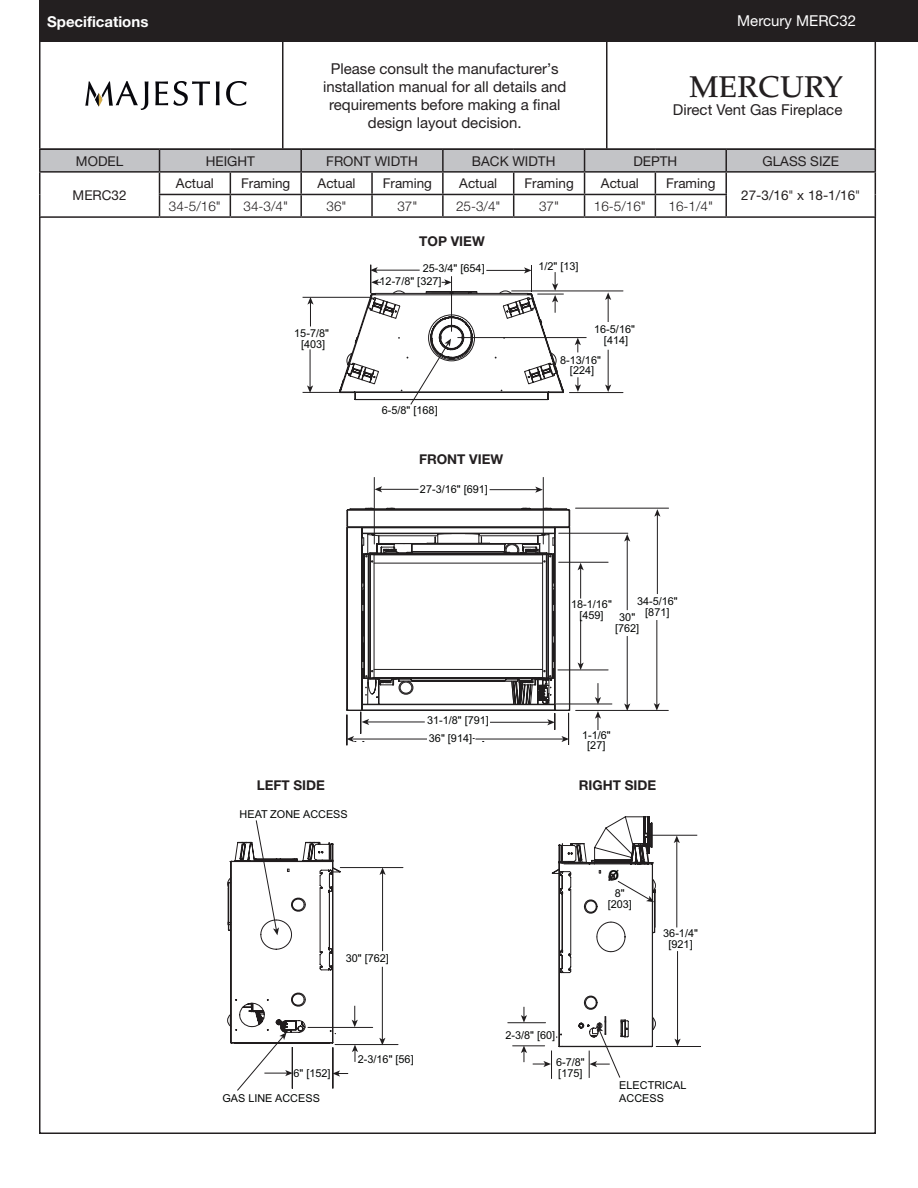
<style>
.page{position:relative;width:918px;height:1188px;background:#fff}
.page>*{position:absolute;margin:0;border:0;box-sizing:border-box;transform-origin:0 0}
.t1{font:500 30px "Palatino LT Std";color:#231f20}
.t2{font:15px/18px "Helvetica Neue";color:#231f20;text-align:center}
.t3{font:700 15px "Helvetica Neue";color:#fff}
.t4{font:15px "Helvetica Neue";color:#fff}
.t5{font:700 13.65px "Arial";color:#040605}
.t6{font:13.5px "Helvetica Neue";color:#231f20}
.t7{font:300 13.5px "Helvetica Neue";color:#231f20}
.t8{font:700 13.5px "Helvetica Neue";color:#231f20}
.t9{font:10.95px/10.9px "Arial";color:#040605;text-align:center}
.s1{font-weight:300}
</style>
<div class="page">
<div style="left:39px;top:0;width:879px;height:42px;background:#231f20"></div>
<hr style="left:39px;top:42px;width:1px;height:106px;background:#231f20">
<hr style="left:282px;top:42px;width:2px;height:106px;background:#231f20">
<hr style="left:606px;top:42px;width:2px;height:106px;background:#231f20">
<hr style="left:875px;top:42px;width:1px;height:106px;background:#231f20">
<svg style="left:155px;top:81px;width:55px;height:25px"></svg>
<svg style="left:216px;top:81px;width:4px;height:24px"></svg>
<svg style="left:226px;top:81px;width:21px;height:25px"></svg>
<svg style="left:85px;top:81px;width:63px;height:29px"></svg>
<hr style="left:39px;top:216px;width:121px;height:2px;background:#231f20">
<hr style="left:160px;top:216px;width:70px;height:2px;background:#231f20">
<hr style="left:230px;top:216px;width:71px;height:2px;background:#231f20">
<hr style="left:301px;top:216px;width:71px;height:2px;background:#231f20">
<hr style="left:372px;top:216px;width:71px;height:2px;background:#231f20">
<hr style="left:443px;top:216px;width:71px;height:2px;background:#231f20">
<hr style="left:514px;top:216px;width:71px;height:2px;background:#231f20">
<hr style="left:585px;top:216px;width:70px;height:2px;background:#231f20">
<hr style="left:655px;top:216px;width:71px;height:2px;background:#231f20">
<hr style="left:726px;top:216px;width:150px;height:2px;background:#231f20">
<hr style="left:39px;top:148px;width:121px;height:2px;background:#231f20">
<hr style="left:160px;top:148px;width:70px;height:2px;background:#231f20">
<hr style="left:230px;top:148px;width:71px;height:2px;background:#231f20">
<hr style="left:301px;top:148px;width:71px;height:2px;background:#231f20">
<hr style="left:372px;top:148px;width:71px;height:2px;background:#231f20">
<hr style="left:443px;top:148px;width:71px;height:2px;background:#231f20">
<hr style="left:514px;top:148px;width:71px;height:2px;background:#231f20">
<hr style="left:585px;top:148px;width:70px;height:2px;background:#231f20">
<hr style="left:655px;top:148px;width:71px;height:2px;background:#231f20">
<hr style="left:726px;top:148px;width:150px;height:2px;background:#231f20">
<svg style="left:39px;top:149px;width:837px;height:68px"></svg>
<hr style="left:39px;top:171px;width:121px;height:2px;background:#231f20">
<hr style="left:160px;top:171px;width:70px;height:2px;background:#231f20">
<hr style="left:230px;top:171px;width:71px;height:2px;background:#231f20">
<hr style="left:301px;top:171px;width:71px;height:2px;background:#231f20">
<hr style="left:372px;top:171px;width:71px;height:2px;background:#231f20">
<hr style="left:443px;top:171px;width:71px;height:2px;background:#231f20">
<hr style="left:514px;top:171px;width:71px;height:2px;background:#231f20">
<hr style="left:585px;top:171px;width:70px;height:2px;background:#231f20">
<hr style="left:655px;top:171px;width:71px;height:2px;background:#231f20">
<hr style="left:726px;top:171px;width:150px;height:2px;background:#231f20">
<hr style="left:310px;top:349px;width:1px;height:39px;background:#201d1e">
<svg style="left:307px;top:385px;width:6px;height:7px"></svg>
<svg style="left:307px;top:298px;width:7px;height:28px"></svg>
<hr style="left:303px;top:392px;width:36px;height:1px;background:#201d1e">
<hr style="left:303px;top:297px;width:69px;height:1px;background:#201d1e">
<svg style="left:339px;top:265px;width:285px;height:140px"></svg>
<svg style="left:358px;top:867px;width:46px;height:178px"></svg>
<hr style="left:568px;top:713px;width:1px;height:32px;background:#201d1e">
<hr style="left:347px;top:715px;width:1px;height:30px;background:#201d1e">
<hr style="left:657px;top:514px;width:1px;height:80px;background:#201d1e">
<svg style="left:654px;top:509px;width:6px;height:8px"></svg>
<hr style="left:656px;top:620px;width:1px;height:85px;background:#201d1e">
<svg style="left:654px;top:703px;width:6px;height:7px"></svg>
<hr style="left:490px;top:489px;width:47px;height:1px;background:#201d1e">
<svg style="left:535px;top:487px;width:8px;height:6px"></svg>
<hr style="left:380px;top:489px;width:39px;height:1px;background:#201d1e">
<svg style="left:375px;top:486px;width:7px;height:6px"></svg>
<hr style="left:580px;top:568px;width:1px;height:31px;background:#201d1e">
<svg style="left:578px;top:563px;width:6px;height:7px"></svg>
<hr style="left:580px;top:620px;width:1px;height:45px;background:#201d1e">
<svg style="left:578px;top:663px;width:6px;height:7px"></svg>
<svg style="left:595px;top:711px;width:6px;height:19px"></svg>
<svg style="left:595px;top:683px;width:6px;height:21px"></svg>
<hr style="left:374px;top:477px;width:1px;height:67px;background:#201d1e">
<hr style="left:576px;top:710px;width:92px;height:1px;background:#201d1e">
<hr style="left:556px;top:704px;width:56px;height:1px;background:#201d1e">
<hr style="left:558px;top:670px;width:50px;height:1px;background:#201d1e">
<hr style="left:559px;top:562px;width:49px;height:1px;background:#201d1e">
<hr style="left:576px;top:508px;width:93px;height:1px;background:#201d1e">
<hr style="left:543px;top:477px;width:1px;height:67px;background:#201d1e">
<hr style="left:559px;top:533px;width:69px;height:1px;background:#201d1e">
<hr style="left:627px;top:539px;width:1px;height:71px;background:#201d1e">
<svg style="left:624px;top:534px;width:6px;height:8px"></svg>
<hr style="left:627px;top:636px;width:1px;height:70px;background:#201d1e">
<svg style="left:624px;top:703px;width:6px;height:8px"></svg>
<svg style="left:347px;top:507px;width:223px;height:235px"></svg>
<svg style="left:227px;top:820px;width:131px;height:271px"></svg>
<hr style="left:676px;top:841px;width:1px;height:86px;background:#201d1e">
<svg style="left:674px;top:836px;width:6px;height:7px"></svg>
<hr style="left:677px;top:951px;width:1px;height:90px;background:#201d1e">
<svg style="left:674px;top:1039px;width:7px;height:7px"></svg>
<hr style="left:656px;top:1046px;width:45px;height:1px;background:#201d1e">
<hr style="left:647px;top:835px;width:50px;height:1px;background:#201d1e">
<svg style="left:507px;top:816px;width:149px;height:263px"></svg>
<hr style="left:353px;top:739px;width:74px;height:1px;background:#201d1e">
<h2 class="t3" style="left:47px;top:12px;width:103px">Specifications</h2>
<h2 class="t4" style="left:737px;top:12px;width:120px">Mercury MERC32</h2>
<h2 class="t2" style="left:323px;top:60px;width:245px">Please consult the manufacturer’s installation manual for all details and requirements before making a final design layout decision.</h2>
<h1 class="t1" style="left:689px;top:69px;width:156px">MERCURY</h1>
<h2 class="t2" style="left:673px;top:101px;width:171px">Direct Vent Gas Fireplace</h2>
<p class="t6" style="left:76px;top:153px;width:49px">MODEL</p>
<p class="t6" style="left:206px;top:153px;width:51px">HEIGHT</p>
<p class="t6" style="left:326px;top:153px;width:93px">FRONT WIDTH</p>
<p class="t6" style="left:472px;top:153px;width:85px">BACK WIDTH</p>
<p class="t6" style="left:633px;top:153px;width:45px">DEPTH</p>
<p class="t6" style="left:763px;top:153px;width:78px">GLASS SIZE</p>
<p class="t6" style="left:73px;top:187px;width:56px">MERC32</p>
<p class="t6" style="left:176px;top:176px;width:40px">Actual</p>
<p class="t6" style="left:241px;top:176px;width:51px">Framing</p>
<p class="t6" style="left:318px;top:176px;width:40px">Actual</p>
<p class="t6" style="left:383px;top:176px;width:51px">Framing</p>
<p class="t6" style="left:459px;top:176px;width:40px">Actual</p>
<p class="t6" style="left:524px;top:176px;width:51px">Framing</p>
<p class="t6" style="left:601px;top:176px;width:40px">Actual</p>
<p class="t6" style="left:666px;top:176px;width:51px">Framing</p>
<p class="t6" style="left:741px;top:187px;width:121px">27-3/16<span class="s1">"</span> x 18-1/16<span class="s1">"</span></p>
<p class="t7" style="left:169px;top:198px;width:54px">34-5/16"</p>
<p class="t7" style="left:244px;top:198px;width:46px">34-3/4"</p>
<p class="t7" style="left:327px;top:198px;width:22px">36"</p>
<p class="t7" style="left:397px;top:198px;width:22px">37"</p>
<p class="t7" style="left:456px;top:198px;width:46px">25-3/4"</p>
<p class="t7" style="left:539px;top:198px;width:22px">37"</p>
<p class="t7" style="left:594px;top:198px;width:54px">16-5/16"</p>
<p class="t7" style="left:669px;top:198px;width:46px">16-1/4"</p>
<p class="t8" style="left:419px;top:233px;width:67px">TOP VIEW</p>
<p class="t9" style="left:294px;top:328px;width:36px">15-7/8" [403]</p>
<p class="t9" style="left:423px;top:263px;width:63px">25-3/4" [654]</p>
<p class="t9" style="left:538px;top:261px;width:42px">1/2" [13]</p>
<p class="t9" style="left:380px;top:276px;width:63px">12-7/8" [327]</p>
<p class="t9" style="left:594px;top:324px;width:42px">16-5/16" [414]</p>
<p class="t9" style="left:382px;top:405px;width:57px">6-5/8" [168]</p>
<p class="t8" style="left:419px;top:451px;width:86px">FRONT VIEW</p>
<p class="t9" style="left:420px;top:484px;width:69px">27-3/16" [691]</p>
<p class="t9" style="left:427px;top:715px;width:63px">31-1/8" [791]</p>
<p class="t9" style="left:429px;top:733px;width:45px">36" [914]</p>
<p class="t9" style="left:560px;top:354px;width:42px">8-13/16" [224]</p>
<p class="t9" style="left:637px;top:596px;width:42px">34-5/16" [871]</p>
<p class="t9" style="left:571px;top:599px;width:42px">18-1/16" [459]</p>
<p class="t9" style="left:615px;top:612px;width:26px">30" [762]</p>
<p class="t9" style="left:582px;top:729px;width:30px">1-1/6" [27]</p>
<p class="t8" style="left:257px;top:777px;width:70px">LEFT SIDE</p>
<p class="t8" style="left:579px;top:777px;width:79px">RIGHT SIDE</p>
<p class="t9" style="left:240px;top:809px;width:110px">HEAT ZONE ACCESS</p>
<p class="t9" style="left:346px;top:953px;width:45px">30" [762]</p>
<p class="t9" style="left:293px;top:1067px;width:39px">6" [152]</p>
<p class="t9" style="left:222px;top:1093px;width:99px">GAS LINE ACCESS</p>
<p class="t9" style="left:358px;top:1054px;width:57px">2-3/16" [56]</p>
<p class="t5" style="left:608px;top:866px;width:12px">Ø</p>
<p class="t9" style="left:608px;top:888px;width:26px">8" [203]</p>
<p class="t9" style="left:663px;top:928px;width:36px">36-1/4" [921]</p>
<p class="t9" style="left:505px;top:1030px;width:51px">2-3/8" [60]</p>
<p class="t9" style="left:556px;top:1057px;width:30px;text-align:left">6-7/8" [175]</p>
<p class="t9" style="left:619px;top:1078px;width:69px;line-height:13.4px;text-align:left">ELECTRICAL<br>ACCESS</p>
</div>
